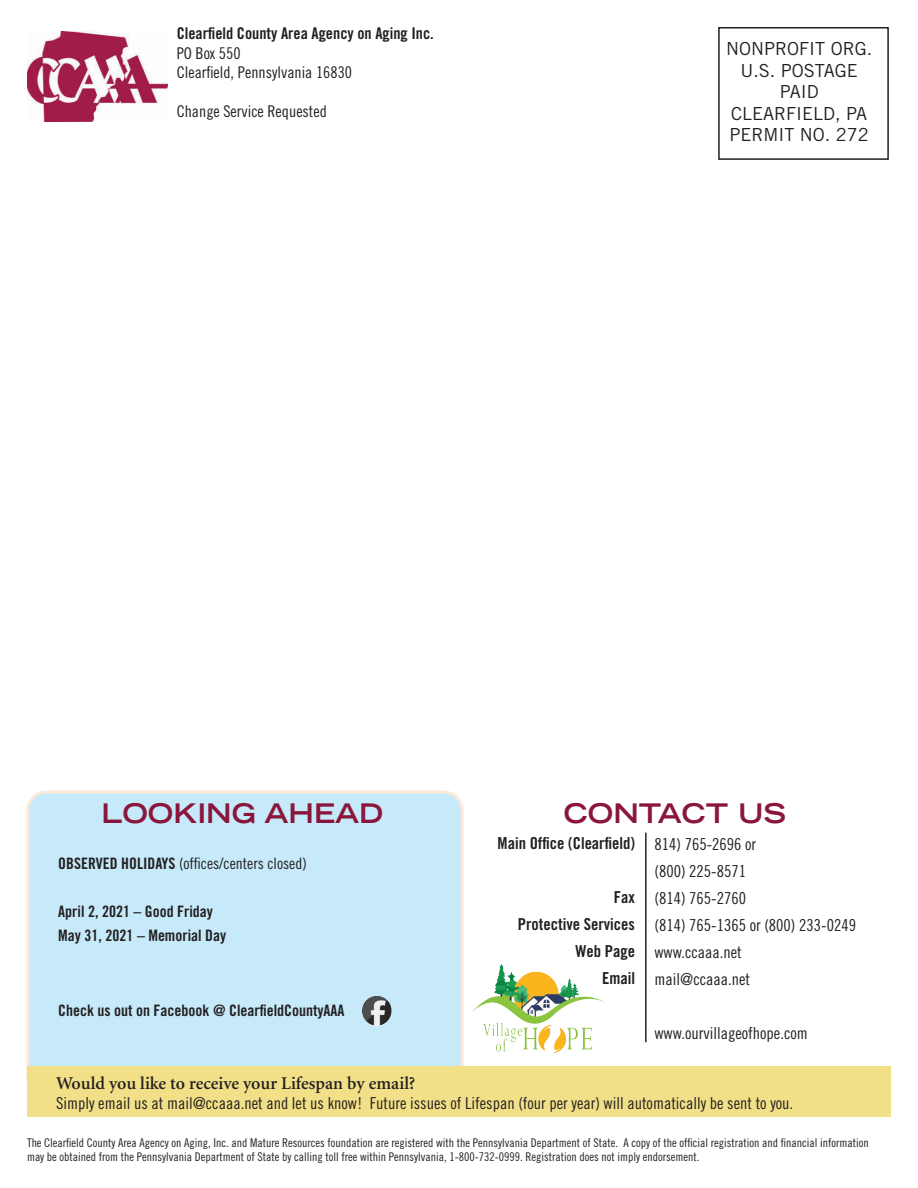
<style>
.page{position:relative;width:918px;height:1188px;background:#fff}
.page>*{position:absolute;margin:0;border:0;box-sizing:border-box;transform-origin:0 0}
.t1{font:700 expanded 27px "Trade Gothic LH";color:#8a163b}
.t2{font:18px "Trade Gothic";color:#231f20}
.t3{font:600 18px "Minion";color:#231f20}
.t4{font:16.5px "Trade Gothic Cond Eighteen";color:#231f20}
.t5{font:16.5px "Trade Gothic Bold Cond Twenty";color:#231f20}
.t6{font:16.2px "Trade Gothic Cond Eighteen";color:#231f20}
.t7{font:16.2px "Trade Gothic Bold Cond Twenty";color:#231f20}
.t8{font:15.75px "Trade Gothic Bold Cond Twenty";color:#231f20}
.t9{font:15.75px "Trade Gothic Cond Eighteen";color:#231f20}
.t10{font:12px "Trade Gothic Cond Eighteen";color:#231f20}
.s1{font-family:"Trade Gothic Bold Cond Twenty"}
</style>
<div class="page">
<div style="left:28px;top:792px;width:434px;height:304px;background:#c6eafa;border-radius:18px"></div>
<div style="left:26px;top:791px;width:438px;height:307px;border:3px solid #fdeadb;border-radius:18px"></div>
<div style="left:27px;top:1066px;width:863px;height:51px;background:#f2e088"></div>
<hr style="left:645px;top:833px;width:2px;height:209px;background:#231f20">
<div style="left:718px;top:27px;width:171px;height:133px;border:2px solid #231f20"></div>
<img style="left:27px;top:32px;width:141px;height:89px">
<img style="left:472px;top:965px;width:132px;height:89px">
<img style="left:362px;top:996px;width:30px;height:31px">
<p class="t7" style="left:177px;top:24px;width:259px">Clearfield County Area Agency on Aging Inc.</p>
<p class="t6" style="left:177px;top:43px;width:65px">PO Box 550</p>
<p class="t6" style="left:177px;top:63px;width:177px">Clearfield, Pennsylvania 16830</p>
<p class="t6" style="left:177px;top:102px;width:152px">Change Service Requested</p>
<p class="t2" style="left:726px;top:38px;width:148px">NONPROFIT ORG.</p>
<p class="t2" style="left:740px;top:59px;width:119px">U.S. POSTAGE</p>
<p class="t2" style="left:780px;top:81px;width:41px">PAID</p>
<p class="t2" style="left:731px;top:103px;width:138px">CLEARFIELD, PA</p>
<p class="t2" style="left:729px;top:124px;width:141px">PERMIT NO. 272</p>
<p class="t1" style="left:101px;top:796px;width:283px">LOOKING AHEAD</p>
<p class="t1" style="left:564px;top:796px;width:224px">CONTACT US</p>
<p class="t9" style="left:58px;top:854px;width:250px"><span class="s1">OBSERVED HOLIDAYS</span> (offices/centers closed)</p>
<p class="t8" style="left:58px;top:902px;width:156px">April 2, 2021 – Good Friday</p>
<p class="t8" style="left:58px;top:926px;width:169px">May 31, 2021 – Memorial Day</p>
<p class="t8" style="left:58px;top:1001px;width:288px">Check us out on Facebook @ ClearfieldCountyAAA</p>
<p class="t5" style="left:498px;top:833px;width:139px">Main Office (Clearfield)</p>
<p class="t5" style="left:614px;top:887px;width:23px">Fax</p>
<p class="t5" style="left:518px;top:914px;width:119px">Protective Services</p>
<p class="t5" style="left:575px;top:941px;width:61px">Web Page</p>
<p class="t5" style="left:602px;top:968px;width:34px">Email</p>
<p class="t4" style="left:654px;top:834px;width:103px">814) 765-2696 or</p>
<p class="t4" style="left:654px;top:861px;width:93px">(800) 225-8571</p>
<p class="t4" style="left:654px;top:888px;width:93px">(814) 765-2760</p>
<p class="t4" style="left:654px;top:915px;width:203px">(814) 765-1365 or (800) 233-0249</p>
<p class="t4" style="left:654px;top:942px;width:89px">www.ccaaa.net</p>
<p class="t4" style="left:654px;top:969px;width:97px">mail@ccaaa.net</p>
<p class="t4" style="left:654px;top:1023px;width:155px">www.ourvillageofhope.com</p>
<p class="t3" style="left:56px;top:1074px;width:360px">Would you like to receive your Lifespan by email?</p>
<p class="t4" style="left:56px;top:1093px;width:739px">Simply email us at mail@ccaaa.net and let us know! Future issues of Lifespan (four per year) will automatically be sent to you.</p>
<p class="t10" style="left:27px;top:1135px;width:843px">The Clearfield County Area Agency on Aging, Inc. and Mature Resources foundation are registered with the Pennsylvania Department of State. A copy of the official registration and financial information</p>
<p class="t10" style="left:27px;top:1150px;width:674px">may be obtained from the Pennsylvania Department of State by calling toll free within Pennsylvania, 1-800-732-0999. Registration does not imply endorsement.</p>
</div>
